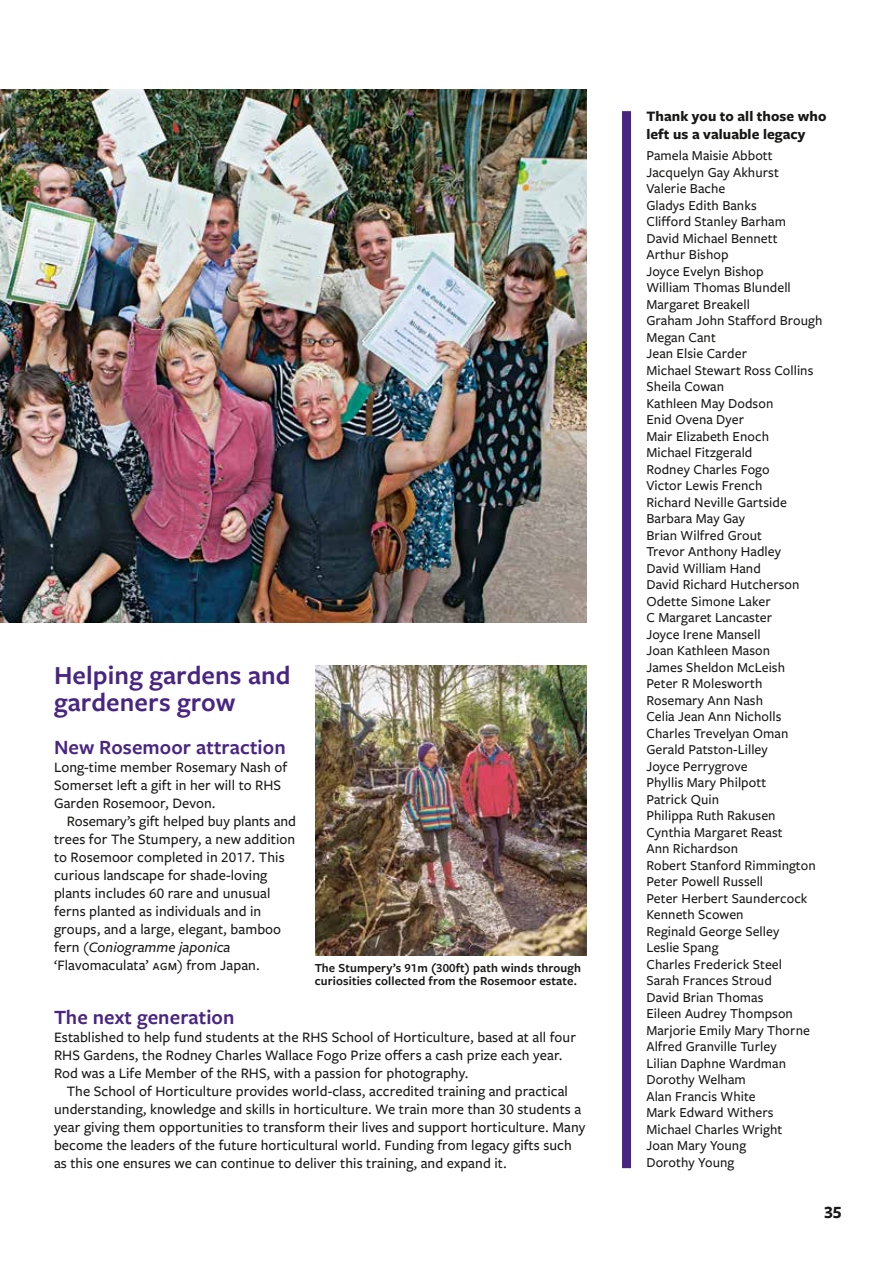
<style>
.page{position:relative;width:893px;height:1263px;background:#fff}
.page>*{position:absolute;margin:0;border:0;box-sizing:border-box;transform-origin:0 0}
.t1{font:600 27px/27px "Freight Sans Pro";letter-spacing:.005em;color:#492583}
.t2{font:600 21px "Freight Sans Pro";letter-spacing:.005em;color:#492583}
.t3{font:700 18px "Freight Sans Pro";color:#181716}
.t4{font:500 15px/18px "Freight Sans Pro";letter-spacing:.005em;color:#181716}
.t5{font:700 15px/18px "Freight Sans Pro";letter-spacing:.005em;color:#181716}
.t6{font:500 14.25px/16.5px "Freight Sans Pro";letter-spacing:.005em;color:#181716}
.t7{font:600 12.75px/13.5px "Freight Sans Pro";letter-spacing:.01em;color:#181716}
.s1{font-style:italic}
</style>
<div class="page">
<img style="left:0;top:90px;width:587px;height:533px">
<div style="left:622px;top:111px;width:9px;height:1057px;background:#492583"></div>
<img style="left:315px;top:665px;width:272px;height:290px">
<h1 class="t1" style="left:54px;top:661px;width:238px">Helping gardens and gardeners grow</h1>
<h2 class="t2" style="left:54px;top:733px;width:233px">New Rosemoor attraction</h2>
<p class="t4" style="left:54px;top:758px;width:235px">Long-time member Rosemary Nash of<br>Somerset left a gift in her will to RHS<br>Garden Rosemoor, Devon.</p>
<p class="t4" style="left:54px;top:812px;width:244px;text-indent:13px">Rosemary’s gift helped buy plants and trees for The Stumpery, a new addition to Rosemoor completed in 2017. This curious landscape for shade-loving plants includes 60 rare and unusual ferns planted as individuals and in groups, and a large, elegant, bamboo fern (<span class="s1">Coniogramme japonica </span>‘Flavomaculata’ agm) from Japan.</p>
<h2 class="t2" style="left:54px;top:1003px;width:182px">The next generation</h2>
<p class="t4" style="left:54px;top:1028px;width:524px">Established to help fund students at the RHS School of Horticulture, based at all four<br>RHS Gardens, the Rodney Charles Wallace Fogo Prize offers a cash prize each year.<br>Rod was a Life Member of the RHS, with a passion for photography.</p>
<p class="t4" style="left:54px;top:1082px;width:533px;text-indent:13px">The School of Horticulture provides world-class, accredited training and practical understanding, knowledge and skills in horticulture. We train more than 30 students a year giving them opportunities to transform their lives and support horticulture. Many become the leaders of the future horticultural world. Funding from legacy gifts such as this one ensures we can continue to deliver this training, and expand it.</p>
<p class="t7" style="left:315px;top:960px;width:268px">The Stumpery’s 91m (300ft) path winds through curiosities collected from the Rosemoor estate.</p>
<p class="t5" style="left:646px;top:107px;width:182px">Thank you to all those who left us a valuable legacy</p>
<p class="t6" style="left:646px;top:147px;width:178px">Pamela Maisie Abbott<br>Jacquelyn Gay Akhurst<br>Valerie Bache<br>Gladys Edith Banks<br>Clifford Stanley Barham<br>David Michael Bennett<br>Arthur Bishop<br>Joyce Evelyn Bishop<br>William Thomas Blundell<br>Margaret Breakell<br>Graham John Stafford Brough<br>Megan Cant<br>Jean Elsie Carder<br>Michael Stewart Ross Collins<br>Sheila Cowan<br>Kathleen May Dodson<br>Enid Ovena Dyer<br>Mair Elizabeth Enoch<br>Michael Fitzgerald<br>Rodney Charles Fogo<br>Victor Lewis French<br>Richard Neville Gartside<br>Barbara May Gay<br>Brian Wilfred Grout<br>Trevor Anthony Hadley<br>David William Hand<br>David Richard Hutcherson<br>Odette Simone Laker<br>C Margaret Lancaster<br>Joyce Irene Mansell<br>Joan Kathleen Mason<br>James Sheldon McLeish<br>Peter R Molesworth<br>Rosemary Ann Nash<br>Celia Jean Ann Nicholls<br>Charles Trevelyan Oman<br>Gerald Patston-Lilley<br>Joyce Perrygrove<br>Phyllis Mary Philpott<br>Patrick Quin<br>Philippa Ruth Rakusen<br>Cynthia Margaret Reast<br>Ann Richardson<br>Robert Stanford Rimmington<br>Peter Powell Russell<br>Peter Herbert Saundercock<br>Kenneth Scowen<br>Reginald George Selley<br>Leslie Spang<br>Charles Frederick Steel<br>Sarah Frances Stroud<br>David Brian Thomas<br>Eileen Audrey Thompson<br>Marjorie Emily Mary Thorne<br>Alfred Granville Turley<br>Lilian Daphne Wardman<br>Dorothy Welham<br>Alan Francis White<br>Mark Edward Withers<br>Michael Charles Wright<br>Joan Mary Young<br>Dorothy Young</p>
<p class="t3" style="left:824px;top:1200px;width:19px">35</p>
</div>
